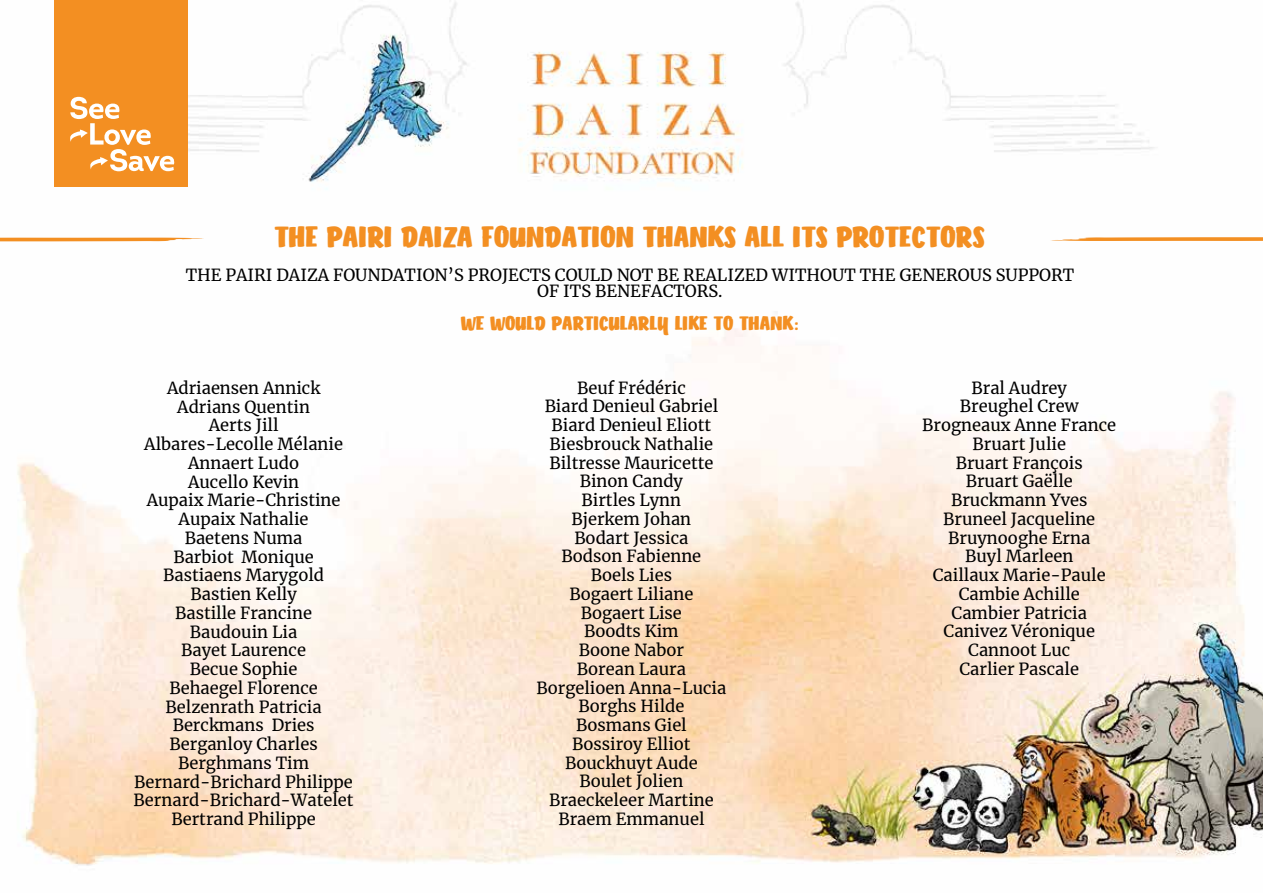
<style>
.page{position:relative;width:1263px;height:893px;background:#fff}
.page>*{position:absolute;margin:0;border:0;box-sizing:border-box;transform-origin:0 0}
.t1{font:31.5px "Hamish";color:#f38f22}
.t2{font:21px "Hamish";color:#f38f22}
.t3{font:16.5px/18.8px "Merriweather";color:#000;text-align:center}
</style>
<div class="page">
<img style="left:0;top:0;width:1263px;height:866px">
<div style="left:54px;top:0;width:133px;height:186px;background:#f38f22"></div>
<svg style="left:70px;top:97px;width:105px;height:74px"></svg>
<svg style="left:0;top:237px;width:204px;height:4px"></svg>
<svg style="left:1050px;top:237px;width:213px;height:4px"></svg>
<h1 class="t1" style="left:275px;top:221px;width:712px">THE PAIRI DAIZA FOUNDATION THANKS ALL ITS PROTECTORS</h1>
<p class="t3" style="left:186px;top:266px;width:890px;line-height:16.5px">THE PAIRI DAIZA FOUNDATION’S PROJECTS COULD NOT BE REALIZED WITHOUT THE GENEROUS SUPPORT<br>OF ITS BENEFACTORS.</p>
<p class="t2" style="left:461px;top:312px;width:339px">WE WOULD PARTICULARLY LIKE TO THANK:</p>
<p class="t3" style="left:134px;top:378px;width:221px">Adriaensen Annick<br>Adrians Quentin<br>Aerts Jill<br>Albares-Lecolle Mélanie<br>Annaert Ludo<br>Aucello Kevin<br>Aupaix Marie-Christine<br>Aupaix Nathalie<br>Baetens Numa<br>Barbiot Monique<br>Bastiaens Marygold<br>Bastien Kelly<br>Bastille Francine<br>Baudouin Lia<br>Bayet Laurence<br>Becue Sophie<br>Behaegel Florence<br>Belzenrath Patricia<br>Berckmans Dries<br>Berganloy Charles<br>Berghmans Tim<br>Bernard-Brichard Philippe<br>Bernard-Brichard-Watelet<br>Bertrand Philippe</p>
<p class="t3" style="left:536px;top:378px;width:191px">Beuf Frédéric<br>Biard Denieul Gabriel<br>Biard Denieul Eliott<br>Biesbrouck Nathalie<br>Biltresse Mauricette<br>Binon Candy<br>Birtles Lynn<br>Bjerkem Johan<br>Bodart Jessica<br>Bodson Fabienne<br>Boels Lies<br>Bogaert Liliane<br>Bogaert Lise<br>Boodts Kim<br>Boone Nabor<br>Borean Laura<br>Borgelioen Anna-Lucia<br>Borghs Hilde<br>Bosmans Giel<br>Bossiroy Elliot<br>Bouckhuyt Aude<br>Boulet Jolien<br>Braeckeleer Martine<br>Braem Emmanuel</p>
<p class="t3" style="left:922px;top:378px;width:195px">Bral Audrey<br>Breughel Crew<br>Brogneaux Anne France<br>Bruart Julie<br>Bruart François<br>Bruart Gaëlle<br>Bruckmann Yves<br>Bruneel Jacqueline<br>Bruynooghe Erna<br>Buyl Marleen<br>Caillaux Marie-Paule<br>Cambie Achille<br>Cambier Patricia<br>Canivez Véronique<br>Cannoot Luc<br>Carlier Pascale</p>
</div>
